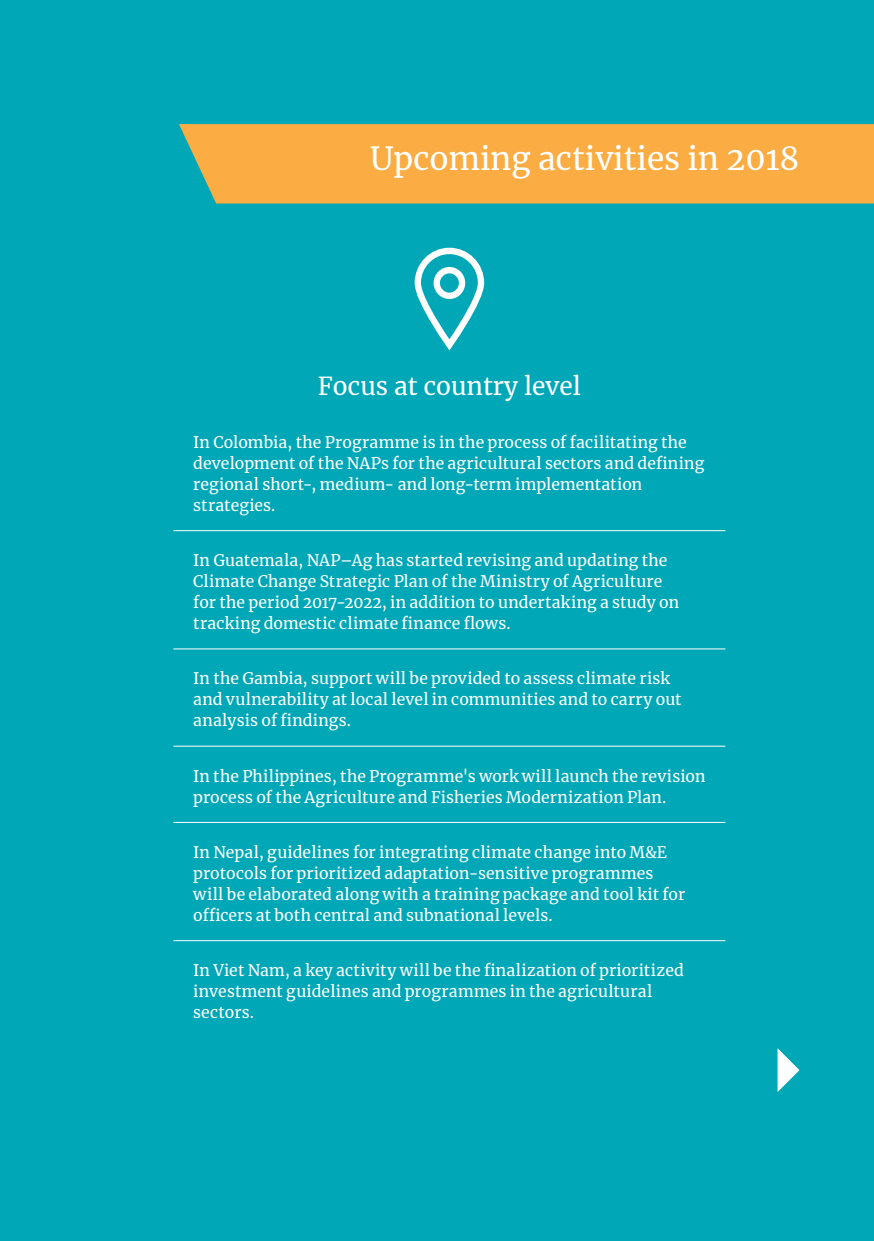
<style>
.page{position:relative;width:874px;height:1241px;background:#fff}
.page>*{position:absolute;margin:0;border:0;box-sizing:border-box;transform-origin:0 0}
.t1{font:31.5px "Merriweather";color:#fff}
.t2{font:24.5px "Merriweather";color:#fff}
.bulleted_list_-_tabl{font:15.75px/21px "Merriweather";letter-spacing:.01em;color:#fff}
</style>
<div class="page">
<div style="left:0;top:0;width:873px;height:1240px;background:#00a7b6"></div>
<div style="left:179px;top:124px;width:694px;height:79px;background:#fbac42"></div>
<svg style="left:414px;top:248px;width:70px;height:102px"></svg>
<hr style="left:173px;top:530px;width:552px;height:1px;background:#fff">
<hr style="left:173px;top:648px;width:552px;height:1px;background:#fff">
<hr style="left:173px;top:745px;width:552px;height:1px;background:#fff">
<hr style="left:173px;top:821px;width:552px;height:1px;background:#fff">
<hr style="left:173px;top:940px;width:552px;height:1px;background:#fff">
<svg style="left:777px;top:1048px;width:22px;height:43px"></svg>
<h1 class="t1" style="left:370px;top:136px;width:430px">Upcoming activities in 2018</h1>
<h2 class="t2" style="left:317px;top:369px;width:264px">Focus at country level</h2>
<p class="bulleted_list_-_tabl" style="left:193px;top:431px;width:512px">In Colombia, the Programme is in the process of facilitating the development of the NAPs for the agricultural sectors and defining regional short-, medium- and long-term implementation strategies.</p>
<p class="bulleted_list_-_tabl" style="left:193px;top:549px;width:487px">In Guatemala, NAP–Ag has started revising and updating the Climate Change Strategic Plan of the Ministry of Agriculture for the period 2017-2022, in addition to undertaking a study on tracking domestic climate finance flows.</p>
<p class="bulleted_list_-_tabl" style="left:193px;top:667px;width:489px">In the Gambia, support will be provided to assess climate risk and vulnerability at local level in communities and to carry out analysis of findings.</p>
<p class="bulleted_list_-_tabl" style="left:193px;top:764px;width:513px">In the Philippines, the Programme's work will launch the revision process of the Agriculture and Fisheries Modernization Plan.</p>
<p class="bulleted_list_-_tabl" style="left:193px;top:841px;width:493px">In Nepal, guidelines for integrating climate change into M&amp;E protocols for prioritized adaptation-sensitive programmes will be elaborated along with a training package and tool kit for officers at both central and subnational levels.</p>
<p class="bulleted_list_-_tabl" style="left:193px;top:959px;width:492px">In Viet Nam, a key activity will be the finalization of prioritized investment guidelines and programmes in the agricultural sectors.</p>
</div>
